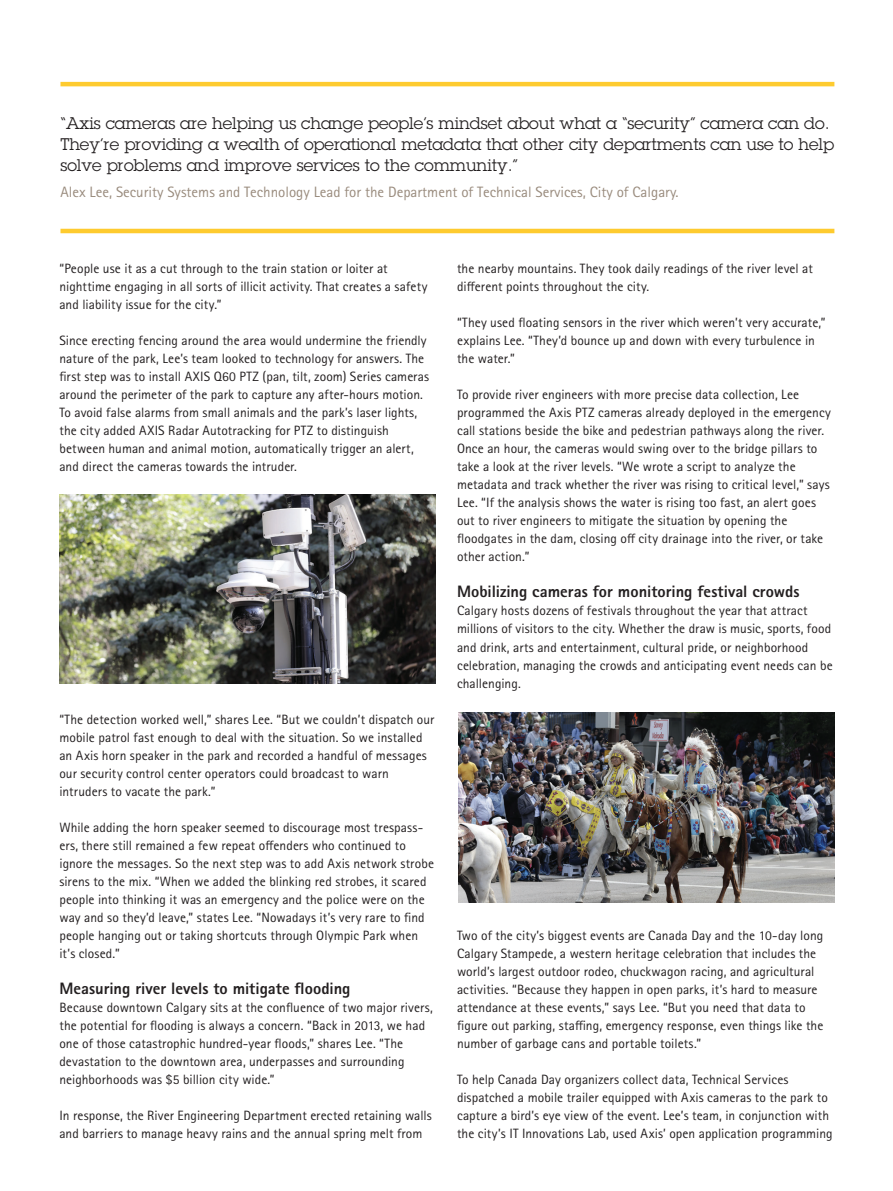
<style>
.page{position:relative;width:893px;height:1191px;background:#fff}
.page>*{position:absolute;margin:0;border:0;box-sizing:border-box;transform-origin:0 0}
.t1{font:16.5px/21px "Lubalin Graph ECG";color:#231f20}
.text_bodycopy_headline{font:800 16.5px "Rotis Sans Serif Pro";color:#231f20}
.t2{font:15px "Rotis Sans Serif Pro";color:#998b7d}
.inside_text_bodycopy{font:13.5px/18px "Rotis Sans Serif Pro";letter-spacing:.005em;color:#231f20}
</style>
<div class="page">
<img style="left:59px;top:494px;width:377px;height:190px">
<hr style="left:60px;top:82px;width:774px;height:4px;background:#fecb2f">
<hr style="left:60px;top:229px;width:774px;height:4px;background:#fecb2f">
<img style="left:458px;top:713px;width:377px;height:189px">
<p class="t1" style="left:60px;top:112px;width:775px">“Axis cameras are helping us change people’s mindset about what a “security” camera can do.<br>They’re providing a wealth of operational metadata that other city departments can use to help solve problems and improve services to the community.”</p>
<p class="t2" style="left:60px;top:183px;width:620px">Alex Lee, Security Systems and Technology Lead for the Department of Technical Services, City of Calgary.</p>
<p class="inside_text_bodycopy" style="left:59px;top:260px;width:370px">“People use it as a cut through to the train station or loiter at nighttime engaging in all sorts of illicit activity. That creates a safety and liability issue for the city.”</p>
<p class="inside_text_bodycopy" style="left:59px;top:332px;width:371px">Since erecting fencing around the area would undermine the friendly nature of the park, Lee’s team looked to technology for answers. The first step was to install AXIS Q60 PTZ (pan, tilt, zoom) Series cameras around the perimeter of the park to capture any after-hours motion.<br>To avoid false alarms from small animals and the park’s laser lights, the city added AXIS Radar Autotracking for PTZ to distinguish between human and animal motion, automatically trigger an alert, and direct the cameras towards the intruder.</p>
<p class="inside_text_bodycopy" style="left:59px;top:710px;width:377px">“The detection worked well,” shares Lee. “But we couldn’t dispatch our mobile patrol fast enough to deal with the situation. So we installed an Axis horn speaker in the park and recorded a handful of messages our security control center operators could broadcast to warn intruders to vacate the park.”</p>
<p class="inside_text_bodycopy" style="left:59px;top:818px;width:376px">While adding the horn speaker seemed to discourage most trespass&shy;ers, there still remained a few repeat offenders who continued to ignore the messages. So the next step was to add Axis network strobe sirens to the mix. “When we added the blinking red strobes, it scared people into thinking it was an emergency and the police were on the way and so they’d leave,” states Lee. “Nowadays it’s very rare to find people hanging out or taking shortcuts through Olympic Park when it’s closed.”</p>
<p class="text_bodycopy_headline" style="left:59px;top:977px;width:293px">Measuring river levels to mitigate flooding</p>
<p class="inside_text_bodycopy" style="left:59px;top:998px;width:375px">Because downtown Calgary sits at the confluence of two major rivers, the potential for flooding is always a concern. “Back in 2013, we had one of those catastrophic hundred-year floods,” shares Lee. “The devastation to the downtown area, underpasses and surrounding neighborhoods was $5 billion city wide.”</p>
<p class="inside_text_bodycopy" style="left:59px;top:1106px;width:374px">In response, the River Engineering Department erected retaining walls and barriers to manage heavy rains and the annual spring melt from</p>
<p class="inside_text_bodycopy" style="left:457px;top:260px;width:357px">the nearby mountains. They took daily readings of the river level at different points throughout the city.</p>
<p class="inside_text_bodycopy" style="left:457px;top:314px;width:370px">“They used floating sensors in the river which weren’t very accurate,” explains Lee. “They’d bounce up and down with every turbulence in the water.”</p>
<p class="inside_text_bodycopy" style="left:457px;top:386px;width:375px">To provide river engineers with more precise data collection, Lee programmed the Axis PTZ cameras already deployed in the emergency call stations beside the bike and pedestrian pathways along the river.<br>Once an hour, the cameras would swing over to the bridge pillars to take a look at the river levels. “We wrote a script to analyze the metadata and track whether the river was rising to critical level,” says Lee. “If the analysis shows the water is rising too fast, an alert goes out to river engineers to mitigate the situation by opening the floodgates in the dam, closing off city drainage into the river, or take other action.”</p>
<p class="text_bodycopy_headline" style="left:457px;top:581px;width:344px">Mobilizing cameras for monitoring festival crowds</p>
<p class="inside_text_bodycopy" style="left:457px;top:602px;width:377px">Calgary hosts dozens of festivals throughout the year that attract millions of visitors to the city. Whether the draw is music, sports, food and drink, arts and entertainment, cultural pride, or neighborhood celebration, managing the crowds and anticipating event needs can be challenging.</p>
<p class="inside_text_bodycopy" style="left:457px;top:926px;width:368px">Two of the city’s biggest events are Canada Day and the 10-day long Calgary Stampede, a western heritage celebration that includes the world’s largest outdoor rodeo, chuckwagon racing, and agricultural activities. “Because they happen in open parks, it’s hard to measure attendance at these events,” says Lee. “But you need that data to figure out parking, staffing, emergency response, even things like the number of garbage cans and portable toilets.”</p>
<p class="inside_text_bodycopy" style="left:457px;top:1070px;width:377px">To help Canada Day organizers collect data, Technical Services dispatched a mobile trailer equipped with Axis cameras to the park to capture a bird’s eye view of the event. Lee’s team, in conjunction with the city’s IT Innovations Lab, used Axis’ open application programming</p>
</div>
